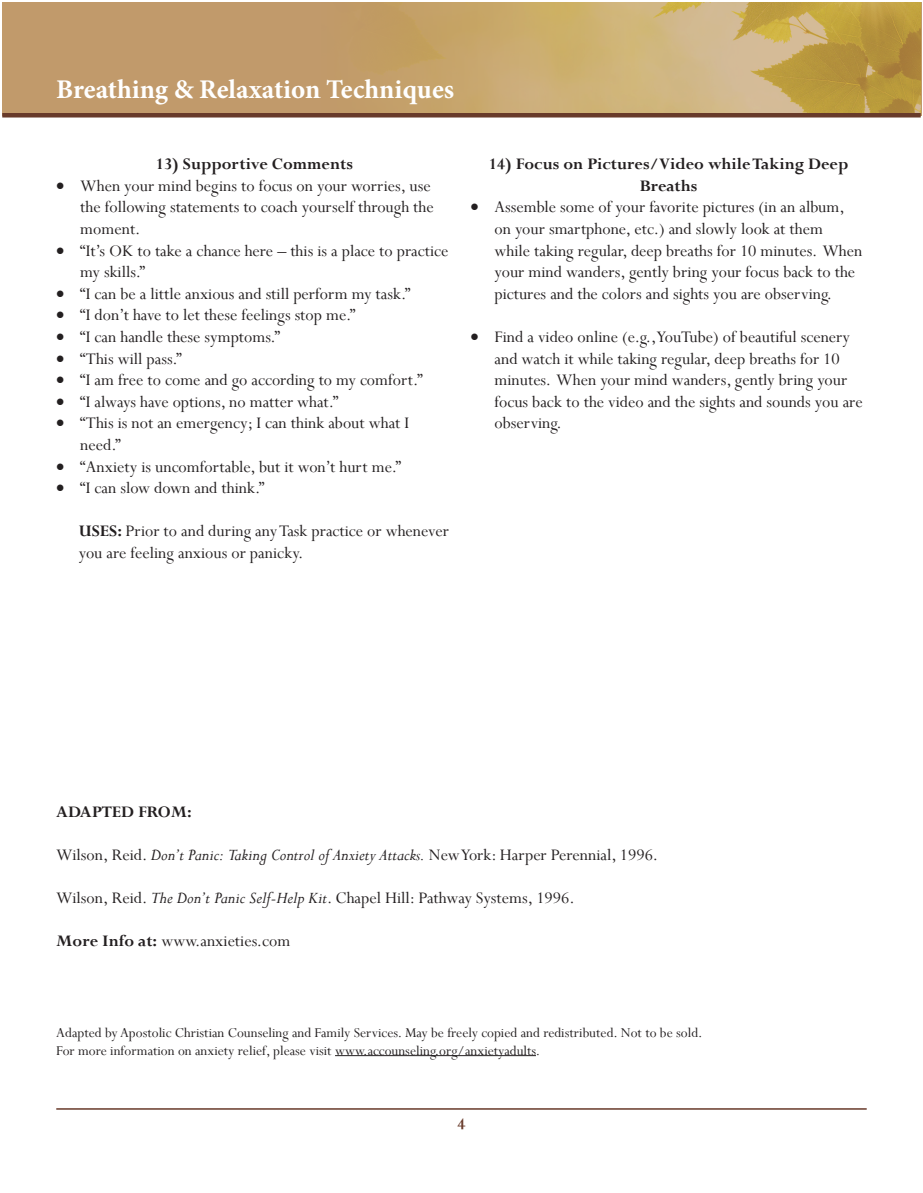
<style>
.page{position:relative;width:923px;height:1193px;background:#fff}
.page>*{position:absolute;margin:0;border:0;box-sizing:border-box;transform-origin:0 0}
.t1{font:700 27px "Minion Pro";color:#fff}
.Endnote_Text{font:18px/21.6px "Perpetua";color:#231f20}
.Endnote_Text-2{font:700 18px/21.6px "Perpetua";color:#231f20;text-align:center}
.t2{font:700 18px "Perpetua";color:#683a2a}
.Endnote_Text-3{font:15px "Perpetua";color:#231f20}
.s1{font-weight:700}
.s2{font-style:italic}
</style>
<div class="page">
<div style="left:2px;top:2px;width:919px;height:113px;background:#c19a6b"></div>
<hr style="left:56px;top:1108px;width:810px;height:1px;background:#683a2a">
<img style="left:385px;top:2px;width:535px;height:111px">
<hr style="left:2px;top:113px;width:918px;height:4px;background:#683a2a">
<hr style="left:335px;top:1055px;width:201px;height:1px;background:#231f20">
<h1 class="t1" style="left:56px;top:70px;width:399px">Breathing &amp; Relaxation Techniques</h1>
<p class="Endnote_Text-2" style="left:156px;top:153px;width:199px">13) Supportive Comments</p>
<p class="Endnote_Text" style="left:80px;top:174px;width:355px;text-indent:-24px">• When your mind begins to focus on your worries, use the following statements to coach yourself through the moment.</p>
<p class="Endnote_Text" style="left:80px;top:239px;width:369px;text-indent:-24px">• “It’s OK to take a chance here – this is a place to practice my skills.”</p>
<p class="Endnote_Text" style="left:56px;top:282px;width:355px">• “I can be a little anxious and still perform my task.”</p>
<p class="Endnote_Text" style="left:56px;top:304px;width:301px">• “I don’t have to let these feelings stop me.”</p>
<p class="Endnote_Text" style="left:56px;top:326px;width:225px">• “I can handle these symptoms.”</p>
<p class="Endnote_Text" style="left:56px;top:347px;width:127px">• “This will pass.”</p>
<p class="Endnote_Text" style="left:56px;top:369px;width:368px">• “I am free to come and go according to my comfort.”</p>
<p class="Endnote_Text" style="left:56px;top:390px;width:283px">• “I always have options, no matter what.”</p>
<p class="Endnote_Text" style="left:80px;top:412px;width:330px;text-indent:-24px">• “This is not an emergency; I can think about what I need.”</p>
<p class="Endnote_Text" style="left:56px;top:455px;width:346px">• “Anxiety is uncomfortable, but it won’t hurt me.”</p>
<p class="Endnote_Text" style="left:56px;top:477px;width:210px">• “I can slow down and think.”</p>
<p class="Endnote_Text" style="left:79px;top:520px;width:371px"><span class="s1">USES:</span> Prior to and during any Task practice or whenever you are feeling anxious or panicky.</p>
<p class="Endnote_Text-2" style="left:489px;top:153px;width:361px">14) Focus on Pictures/Video while Taking Deep<br>Breaths</p>
<p class="Endnote_Text" style="left:494px;top:196px;width:369px;text-indent:-24px">• Assemble some of your favorite pictures (in an album, on your smartphone, etc.) and slowly look at them while taking regular, deep breaths for 10 minutes. When your mind wanders, gently bring your focus back to the pictures and the colors and sights you are observing.</p>
<p class="Endnote_Text" style="left:494px;top:326px;width:369px;text-indent:-24px">• Find a video online (e.g., YouTube) of beautiful scenery and watch it while taking regular, deep breaths for 10 minutes. When your mind wanders, gently bring your focus back to the video and the sights and sounds you are observing.</p>
<p class="Endnote_Text-2" style="left:56px;top:800px;width:137px">ADAPTED FROM:</p>
<p class="Endnote_Text" style="left:56px;top:843px;width:603px">Wilson, Reid. <span class="s2">Don’t Panic: Taking Control of Anxiety Attacks.</span> New York: Harper Perennial, 1996.</p>
<p class="Endnote_Text" style="left:56px;top:887px;width:520px">Wilson, Reid. <span class="s2">The Don’t Panic Self-Help Kit</span>. Chapel Hill: Pathway Systems, 1996.</p>
<p class="Endnote_Text" style="left:56px;top:930px;width:235px"><span class="s1">More Info at:</span> www.anxieties.com</p>
<p class="Endnote_Text-3" style="left:56px;top:1022px;width:647px">Adapted by Apostolic Christian Counseling and Family Services. May be freely copied and redistributed. Not to be sold.</p>
<p class="Endnote_Text-3" style="left:56px;top:1040px;width:485px">For more information on anxiety relief, please visit www.accounseling.org/anxietyadults.</p>
<p class="t2" style="left:457px;top:1112px;width:10px">4</p>
</div>
